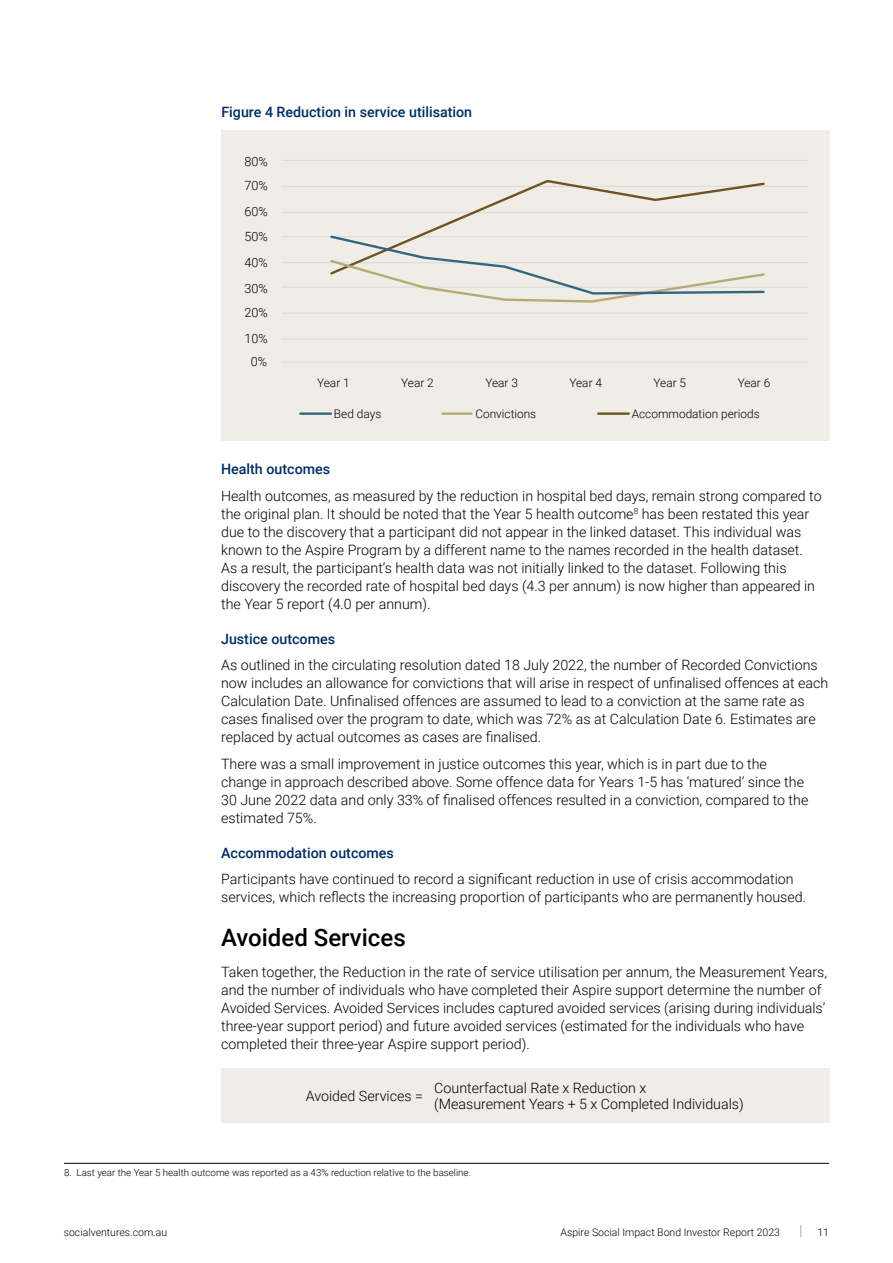
<style>
.page{position:relative;width:893px;height:1263px;background:#fff}
.page>*{position:absolute;margin:0;border:0;box-sizing:border-box;transform-origin:0 0}
.t1{font:500 24px "Roboto";color:#000}
.t2{font:300 14.25px/18px "Roboto";color:#000}
.t3{font:500 14.25px "Roboto";color:#002d62}
.t4{font:300 12.6px/23.2px "Roboto";color:#000;text-align:center}
.t5{font:300 11.85px "Roboto";color:#000}
.t6{font:300 10.5px "Roboto";color:#000}
.t7{font:300 9.75px "Roboto";color:#000}
</style>
<div class="page">
<svg style="left:800px;top:1225px;width:1px;height:12px"></svg>
<hr style="left:64px;top:1163px;width:765px;height:1px;background:#000">
<div style="left:221px;top:131px;width:608px;height:310px;background:#efede6"></div>
<hr style="left:281px;top:362px;width:527px;height:1px;background:#dad9d9">
<hr style="left:281px;top:339px;width:527px;height:1px;background:#dad9d9">
<hr style="left:281px;top:313px;width:527px;height:1px;background:#dad9d9">
<hr style="left:281px;top:287px;width:527px;height:1px;background:#dad9d9">
<hr style="left:281px;top:262px;width:527px;height:1px;background:#dad9d9">
<hr style="left:281px;top:236px;width:527px;height:1px;background:#dad9d9">
<hr style="left:281px;top:212px;width:527px;height:1px;background:#dad9d9">
<hr style="left:281px;top:186px;width:527px;height:1px;background:#dad9d9">
<hr style="left:281px;top:160px;width:527px;height:1px;background:#dad9d9">
<hr style="left:300px;top:412px;width:31px;height:3px;background:#336680">
<hr style="left:442px;top:412px;width:29px;height:3px;background:#b6aa79">
<hr style="left:598px;top:412px;width:31px;height:3px;background:#6f5123">
<svg style="left:330px;top:179px;width:435px;height:124px"></svg>
<div style="left:221px;top:1068px;width:608px;height:55px;background:#efede6"></div>
<p class="t3" style="left:221px;top:102px;width:252px">Figure 4 Reduction in service utilisation</p>
<p class="t4" style="left:245px;top:149px;width:25px">80%</p>
<p class="t4" style="left:245px;top:174px;width:25px">70%</p>
<p class="t4" style="left:245px;top:200px;width:25px">60%</p>
<p class="t4" style="left:245px;top:224px;width:25px">50%</p>
<p class="t4" style="left:245px;top:250px;width:25px">40%</p>
<p class="t4" style="left:245px;top:276px;width:25px">30%</p>
<p class="t4" style="left:245px;top:300px;width:25px">20%</p>
<p class="t4" style="left:245px;top:326px;width:25px">10%<br>0%</p>
<p class="t5" style="left:317px;top:375px;width:34px">Year 1</p>
<p class="t5" style="left:401px;top:375px;width:34px">Year 2</p>
<p class="t5" style="left:485px;top:375px;width:34px">Year 3</p>
<p class="t5" style="left:569px;top:375px;width:34px">Year 4</p>
<p class="t5" style="left:654px;top:375px;width:34px">Year 5</p>
<p class="t5" style="left:334px;top:406px;width:49px">Bed days</p>
<p class="t5" style="left:475px;top:406px;width:62px">Convictions</p>
<p class="t5" style="left:632px;top:406px;width:129px">Accommodation periods</p>
<p class="t5" style="left:738px;top:375px;width:34px">Year 6</p>
<p class="t3" style="left:221px;top:459px;width:111px">Health outcomes</p>
<p class="t2" style="left:221px;top:486px;width:602px">Health outcomes, as measured by the reduction in hospital bed days, remain strong compared to the original plan. It should be noted that the Year 5 health outcome<sup>8</sup> has been restated this year due to the discovery that a participant did not appear in the linked dataset. This individual was known to the Aspire Program by a different name to the names recorded in the health dataset.<br>As a result, the participant’s health data was not initially linked to the dataset. Following this discovery the recorded rate of hospital bed days (4.3 per annum) is now higher than appeared in the Year 5 report (4.0 per annum).</p>
<p class="t3" style="left:221px;top:628px;width:115px">Justice outcomes</p>
<p class="t2" style="left:221px;top:655px;width:609px">As outlined in the circulating resolution dated 18 July 2022, the number of Recorded Convictions now includes an allowance for convictions that will arise in respect of unfinalised offences at each Calculation Date. Unfinalised offences are assumed to lead to a conviction at the same rate as cases finalised over the program to date, which was 72% as at Calculation Date 6. Estimates are replaced by actual outcomes as cases are finalised.</p>
<p class="t2" style="left:221px;top:754px;width:589px">There was a small improvement in justice outcomes this year, which is in part due to the change in approach described above. Some offence data for Years 1-5 has ‘matured’ since the 30 June 2022 data and only 33% of finalised offences resulted in a conviction, compared to the estimated 75%.</p>
<p class="t3" style="left:221px;top:842px;width:174px">Accommodation outcomes</p>
<p class="t2" style="left:221px;top:869px;width:586px">Participants have continued to record a significant reduction in use of crisis accommodation services, which reflects the increasing proportion of participants who are permanently housed.</p>
<h1 class="t1" style="left:221px;top:921px;width:186px">Avoided Services</h1>
<p class="t2" style="left:221px;top:962px;width:607px">Taken together, the Reduction in the rate of service utilisation per annum, the Measurement Years, and the number of individuals who have completed their Aspire support determine the number of Avoided Services. Avoided Services includes captured avoided services (arising during individuals’ three-year support period) and future avoided services (estimated for the individuals who have completed their three-year Aspire support period).</p>
<p class="t2" style="left:306px;top:1087px;width:119px">Avoided Services =</p>
<p class="t2" style="left:434px;top:1079px;width:311px;line-height:16.2px">Counterfactual Rate x Reduction x<br>(Measurement Years + 5 x Completed Individuals)</p>
<p class="t7" style="left:64px;top:1166px;width:408px">8. Last year the Year 5 health outcome was reported as a 43% reduction relative to the baseline.</p>
<p class="t6" style="left:64px;top:1225px;width:105px">socialventures.com.au</p>
<p class="t6" style="left:560px;top:1225px;width:221px">Aspire Social Impact Bond Investor Report 2023</p>
<p class="t6" style="left:817px;top:1225px;width:13px">11</p>
</div>
